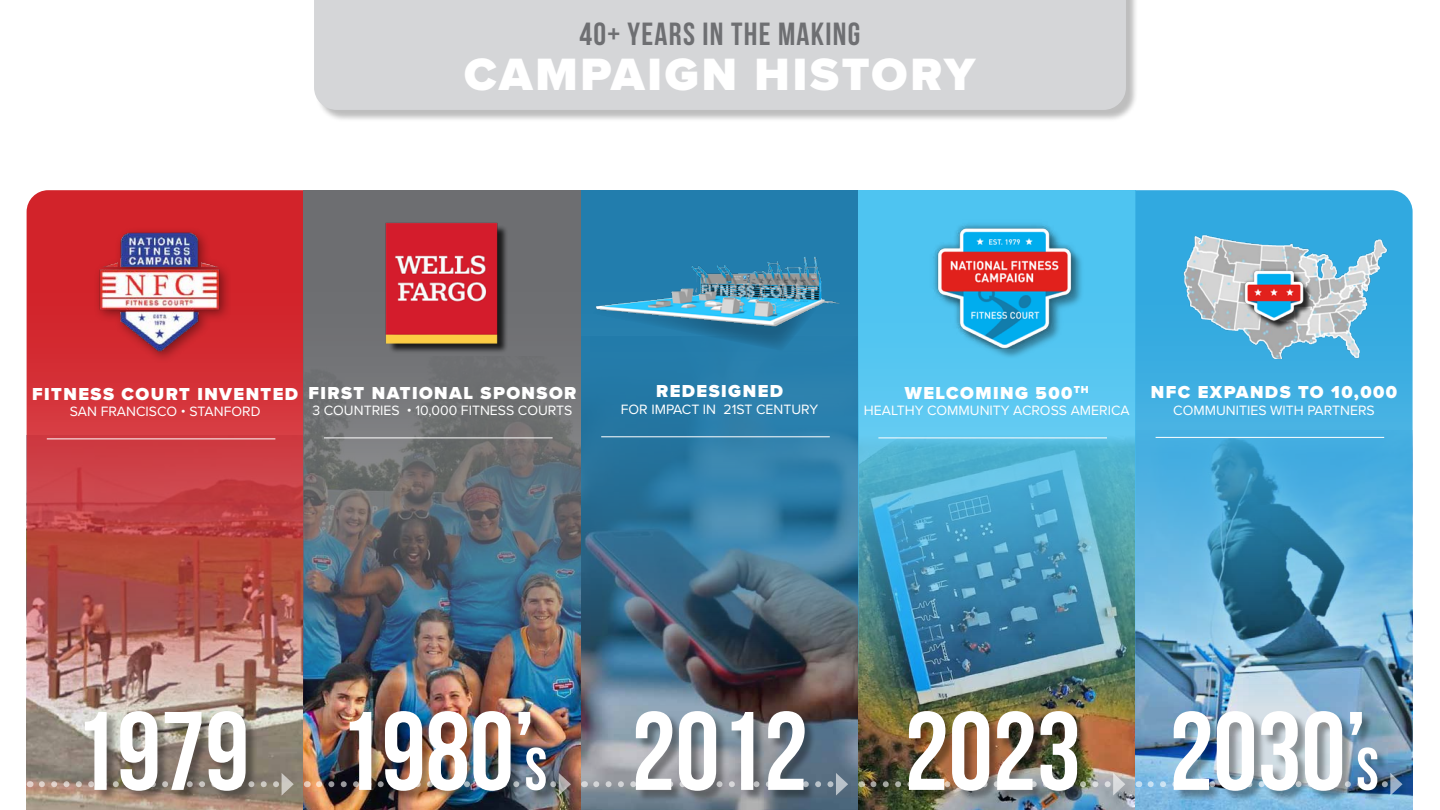
<style>
.page{position:relative;width:1440px;height:810px;background:#fff}
.page>*{position:absolute;margin:0;border:0;box-sizing:border-box;transform-origin:0 0}
.t1{font:700 111.3px "Bebas Neue";color:#fff}
.t2{font:900 47px "Proxima Nova";letter-spacing:.06em;color:#fff}
.t3{font:700 32px "Bebas Neue";letter-spacing:.04em;color:#6e6f72}
.t4{font:900 18px "Proxima Nova";letter-spacing:.08em;color:#fff}
.t5{font:14px "Proxima Nova";color:#fff}
.s1{font-size:60px}
</style>
<div class="page">
<div style="left:316px;top:0;width:822px;height:123px;background:#000;opacity:.26"></div>
<div style="left:314px;top:0;width:812px;height:110px;background:#d5d6d8"></div>
<img style="left:27px;top:190px;width:277px;height:620px">
<img style="left:581px;top:190px;width:277px;height:620px">
<img style="left:304px;top:190px;width:277px;height:620px">
<img style="left:858px;top:190px;width:277px;height:620px">
<img style="left:1135px;top:190px;width:278px;height:620px">
<hr style="left:47px;top:438px;width:228px;height:1px;background:#fff">
<hr style="left:324px;top:437px;width:229px;height:1px;background:#fff">
<hr style="left:601px;top:436px;width:229px;height:1px;background:#fff">
<hr style="left:878px;top:437px;width:229px;height:1px;background:#fff">
<hr style="left:1156px;top:437px;width:228px;height:1px;background:#fff">
<div style="left:388px;top:225px;width:121px;height:129px;background:#000;opacity:.75"></div>
<img style="left:385px;top:221px;width:113px;height:123px">
<img style="left:1175px;top:227px;width:221px;height:131px">
<svg style="left:591px;top:329px;width:232px;height:22px;background:#2378a5"></svg>
<img style="left:591px;top:252px;width:251px;height:77px">
<div style="left:935px;top:226px;width:152px;height:134px;background:#000;opacity:.33"></div>
<img style="left:928px;top:215px;width:147px;height:133px">
<div style="left:94px;top:226px;width:138px;height:138px;background:#d32b32"></div>
<img style="left:91px;top:226px;width:137px;height:129px">
<img style="left:1236px;top:256px;width:76px;height:77px">
<div style="left:86px;top:712px;width:171px;height:90px;background:#000;opacity:.35"></div>
<div style="left:351px;top:712px;width:206px;height:90px;background:#000;opacity:.35"></div>
<div style="left:637px;top:712px;width:180px;height:90px;background:#000;opacity:.35"></div>
<div style="left:910px;top:712px;width:179px;height:90px;background:#000;opacity:.35"></div>
<div style="left:1175px;top:712px;width:214px;height:90px;background:#000;opacity:.35"></div>
<img style="left:1151px;top:773px;width:252px;height:23px">
<img style="left:873px;top:773px;width:252px;height:23px">
<svg style="left:596px;top:773px;width:252px;height:23px;background:#7c838c"></svg>
<img style="left:319px;top:773px;width:252px;height:23px">
<svg style="left:42px;top:773px;width:252px;height:23px;background:#887b6f"></svg>
<h3 class="t3" style="left:580px;top:16px;width:282px">40+ YEARS IN THE MAKING</h3>
<h2 class="t2" style="left:464px;top:39px;width:513px">CAMPAIGN HISTORY</h2>
<p class="t4" style="left:32px;top:380px;width:267px">FITNESS COURT INVENTED</p>
<p class="t5" style="left:70px;top:401px;width:192px">SAN FRANCISCO • STANFORD</p>
<p class="t4" style="left:308px;top:379px;width:270px">FIRST NATIONAL SPONSOR</p>
<p class="t5" style="left:312px;top:400px;width:261px">3 COUNTRIES • 10,000 FITNESS COURTS</p>
<p class="t4" style="left:656px;top:378px;width:129px">REDESIGNED</p>
<p class="t5" style="left:621px;top:399px;width:199px">FOR IMPACT IN 21ST CENTURY</p>
<p class="t4" style="left:905px;top:379px;width:186px">WELCOMING 500<sup>TH</sup></p>
<p class="t5" style="left:864px;top:400px;width:267px">HEALTHY COMMUNITY ACROSS AMERICA</p>
<p class="t4" style="left:1151px;top:379px;width:248px">NFC EXPANDS TO 10,000</p>
<p class="t5" style="left:1173px;top:400px;width:203px">COMMUNITIES WITH PARTNERS</p>
<h1 class="t1" style="left:73px;top:690px;width:1307px">1979 1980’<span class="s1">S</span> 2012 2023 2030’<span class="s1">S</span></h1>
</div>
